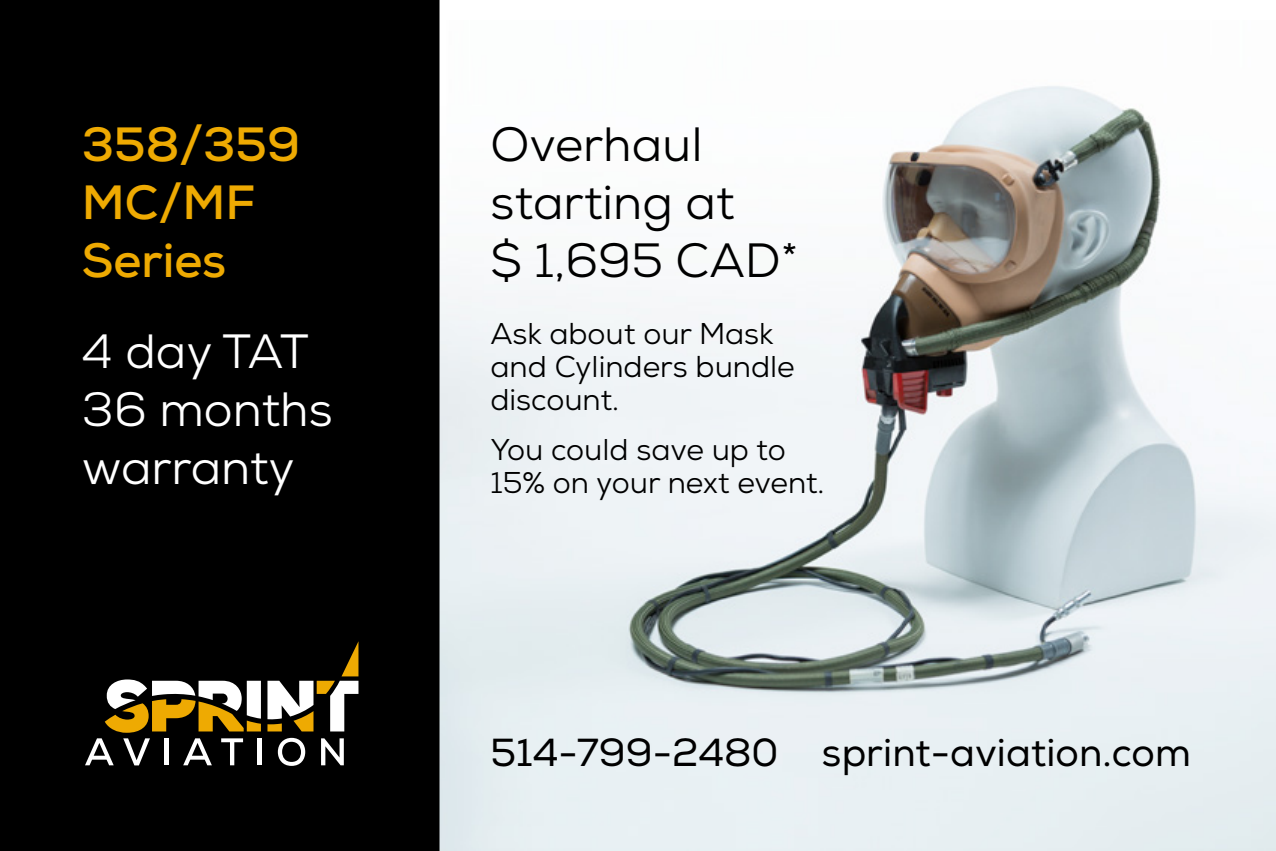
<style>
.page{position:relative;width:1276px;height:851px;background:#fff}
.page>*{position:absolute;margin:0;border:0;box-sizing:border-box;transform-origin:0 0}
.t1{font:48px/57.6px "Nexa";color:#000}
.t2{font:48px/57.6px "Nexa";color:#fff}
.t3{font:700 48px/57.6px "Nexa";color:#eeaa02}
.t4{font:39px "Nexa";color:#000}
.t5{font:30px/33px "Nexa";color:#000}
</style>
<div class="page">
<img style="left:439px;top:20px;width:837px;height:830px">
<div style="left:0;top:0;width:439px;height:850px;background:#000"></div>
<svg style="left:105px;top:679px;width:156px;height:53px"></svg>
<svg style="left:267px;top:641px;width:91px;height:90px"></svg>
<svg style="left:85px;top:738px;width:29px;height:27px"></svg>
<svg style="left:123px;top:738px;width:27px;height:27px"></svg>
<div style="left:164px;top:738px;width:5px;height:27px;background:#fff"></div>
<svg style="left:183px;top:738px;width:29px;height:27px"></svg>
<svg style="left:221px;top:738px;width:22px;height:27px"></svg>
<hr style="left:258px;top:738px;width:4px;height:27px;background:#fff">
<svg style="left:278px;top:737px;width:27px;height:28px"></svg>
<svg style="left:321px;top:738px;width:23px;height:27px"></svg>
<h1 class="t3" style="left:82px;top:116px;width:220px">358/359<br>MC/MF<br>Series</h1>
<h1 class="t2" style="left:82px;top:323px;width:252px">4 day TAT<br>36 months warranty</h1>
<h1 class="t1" style="left:490px;top:116px;width:309px">Overhaul starting at<br>$ 1,695 CAD*</h1>
<p class="t5" style="left:490px;top:317px;width:306px">Ask about our Mask and Cylinders bundle discount.</p>
<p class="t5" style="left:490px;top:433px;width:335px">You could save up to<br>15% on your next event.</p>
<h2 class="t4" style="left:490px;top:729px;width:702px">514-799-2480 sprint-aviation.com</h2>
</div>
